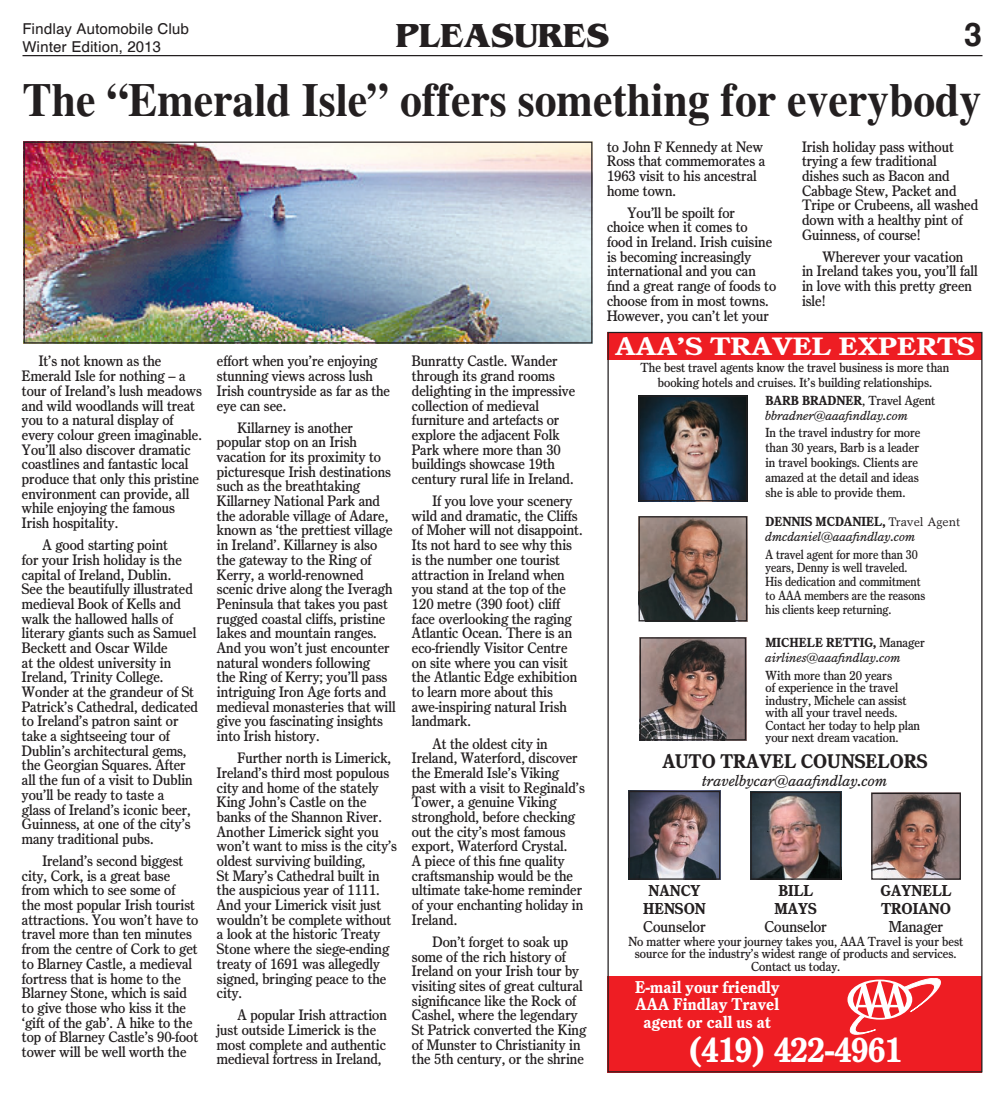
<style>
.page{position:relative;width:1005px;height:1095px;background:#fff}
.page>*{position:absolute;margin:0;border:0;box-sizing:border-box;transform-origin:0 0}
.t1{font:700 47.5px "Times";color:#231f20;scale:.92 1}
.t2{font:700 35px "Benguiat";color:#231f20}
.t3{font:700 33.75px "Postroman";color:#fff}
.t4{font:700 32.5px "AT Triumvirate";color:#231f20}
.t5{font:700 23.88px "Postroman";color:#fff;scale:1.26 1}
.t6{font:700 18.75px "Postroman";color:#231f20}
.t7{font:700 16.25px/17.5px "Postroman";color:#fff;text-align:center}
.t8{font:15px/18px "AT Triumvirate";color:#231f20}
.t9{font:700 15px/18px "Postroman";color:#231f20}
.t10{font:italic 15px "Postroman";color:#231f20}
.t11{font:15px "Postroman";color:#231f20}
.t12{font:14.38px/14.8px "Postroman";color:#231f20}
.t13{font:12.5px/12.5px "Postroman";color:#231f20;text-align:center}
.t14{font:italic 12.5px/15px "Postroman";color:#231f20}
.t15{font:12.5px/13.8px "Postroman";color:#231f20;scale:.95 1}
.s1{font-weight:700;font-style:normal}
.s2{font-style:normal}
.s3{font-family:"AT Garth Graphic";font-style:normal}
</style>
<div class="page">
<hr style="left:22px;top:55px;width:960px;height:1px;background:#231f20">
<div style="left:608px;top:332px;width:374px;height:28px;background:#ee1d23"></div>
<div style="left:608px;top:976px;width:374px;height:96px;background:#ee1d23"></div>
<img style="left:640px;top:398px;width:105px;height:101px">
<div style="left:638px;top:396px;width:109px;height:105px;border:1px solid #231f20"></div>
<img style="left:641px;top:518px;width:104px;height:101px">
<div style="left:639px;top:516px;width:108px;height:105px;border:1px solid #231f20"></div>
<img style="left:642px;top:639px;width:102px;height:99px">
<div style="left:640px;top:637px;width:106px;height:103px;border:1px solid #231f20"></div>
<img style="left:631px;top:793px;width:87px;height:85px">
<div style="left:629px;top:791px;width:91px;height:89px;border:1px solid #231f20"></div>
<img style="left:752px;top:794px;width:87px;height:84px">
<div style="left:750px;top:792px;width:91px;height:88px;border:1px solid #231f20"></div>
<img style="left:873px;top:795px;width:86px;height:83px">
<div style="left:871px;top:793px;width:90px;height:87px;border:1px solid #231f20"></div>
<svg style="left:847px;top:978px;width:94px;height:57px"></svg>
<img style="left:26px;top:144px;width:564px;height:198px">
<div style="left:24px;top:142px;width:568px;height:202px;border:1px solid #231f20"></div>
<p class="t8" style="left:22px;top:19px;width:168px">Findlay Automobile Club<br>Winter Edition, 2013</p>
<h2 class="t2" style="left:396px;top:15px;width:215px">PLEASURES</h2>
<h3 class="t4" style="left:964px;top:14px;width:20px">3</h3>
<h1 class="t1" style="left:23px;top:72px;width:1044px">The “Emerald Isle” offers something for everybody</h1>
<p class="t12" style="left:22px;top:354px;width:182px;text-indent:17px">It’s not known as the<br>Emerald Isle for nothing – a tour of Ireland’s lush meadows and wild woodlands will treat you to a natural display of every colour green imaginable.<br>You’ll also discover dramatic coastlines and fantastic local produce that only this pristine environment can provide, all while enjoying the famous<br>Irish hospitality.</p>
<p class="t12" style="left:22px;top:537px;width:178px;text-indent:20px">A good starting point<br>for your Irish holiday is the capital of Ireland, Dublin.<br>See the beautifully illustrated medieval Book of Kells and walk the hallowed halls of literary giants such as Samuel<br>Beckett and Oscar Wilde<br>at the oldest university in<br>Ireland, Trinity College.<br>Wonder at the grandeur of St<br>Patrick’s Cathedral, dedicated to Ireland’s patron saint or take a sightseeing tour of<br>Dublin’s architectural gems, the Georgian Squares. After all the fun of a visit to Dublin you’ll be ready to taste a<br>glass of Ireland’s iconic beer,<br>Guinness, at one of the city’s many traditional pubs.</p>
<p class="t12" style="left:22px;top:853px;width:178px;text-indent:20px">Ireland’s second biggest city, Cork, is a great base from which to see some of<br>the most popular Irish tourist attractions. You won’t have to travel more than ten minutes from the centre of Cork to get to Blarney Castle, a medieval fortress that is home to the<br>Blarney Stone, which is said to give those who kiss it the ‘gift of the gab’. A hike to the top of Blarney Castle’s 90-foot tower will be well worth the</p>
<p class="t12" style="left:217px;top:354px;width:175px">effort when you’re enjoying stunning views across lush<br>Irish countryside as far as the eye can see.</p>
<p class="t12" style="left:217px;top:420px;width:180px;text-indent:20px">Killarney is another popular stop on an Irish vacation for its proximity to picturesque Irish destinations such as the breathtaking<br>Killarney National Park and the adorable village of Adare, known as ‘the prettiest village in Ireland’. Killarney is also the gateway to the Ring of<br>Kerry, a world-renowned scenic drive along the Iveragh<br>Peninsula that takes you past rugged coastal cliffs, pristine lakes and mountain ranges.<br>And you won’t just encounter natural wonders following<br>the Ring of Kerry; you’ll pass intriguing Iron Age forts and medieval monasteries that will give you fascinating insights into Irish history.</p>
<p class="t12" style="left:217px;top:750px;width:182px;text-indent:20px">Further north is Limerick,<br>Ireland’s third most populous city and home of the stately<br>King John’s Castle on the banks of the Shannon River.<br>Another Limerick sight you won’t want to miss is the city’s oldest surviving building,<br>St Mary’s Cathedral built in the auspicious year of 1111.<br>And your Limerick visit just wouldn’t be complete without a look at the historic Treaty<br>Stone where the siege-ending treaty of 1691 was allegedly signed, bringing peace to the city.</p>
<p class="t12" style="left:217px;top:1007px;width:171px;text-indent:20px">A popular Irish attraction just outside Limerick is the most complete and authentic medieval fortress in Ireland,</p>
<p class="t12" style="left:412px;top:354px;width:165px">Bunratty Castle. Wander through its grand rooms delighting in the impressive collection of medieval furniture and artefacts or explore the adjacent Folk<br>Park where more than 30 buildings showcase 19th century rural life in Ireland.</p>
<p class="t12" style="left:412px;top:493px;width:172px;text-indent:20px">If you love your scenery wild and dramatic, the Cliffs of Moher will not disappoint.<br>Its not hard to see why this is the number one tourist attraction in Ireland when you stand at the top of the<br>120 metre (390 foot) cliff face overlooking the raging<br>Atlantic Ocean. There is an eco-friendly Visitor Centre on site where you can visit the Atlantic Edge exhibition to learn more about this awe-inspiring natural Irish landmark.</p>
<p class="t12" style="left:412px;top:736px;width:174px;text-indent:20px">At the oldest city in<br>Ireland, Waterford, discover the Emerald Isle’s Viking past with a visit to Reginald’s<br>Tower, a genuine Viking stronghold, before checking out the city’s most famous export, Waterford Crystal.<br>A piece of this fine quality craftsmanship would be the ultimate take-home reminder of your enchanting holiday in<br>Ireland.</p>
<p class="t12" style="left:412px;top:934px;width:176px;text-indent:20px">Don’t forget to soak up some of the rich history of<br>Ireland on your Irish tour by visiting sites of great cultural significance like the Rock of<br>Cashel, where the legendary<br>St Patrick converted the King of Munster to Christianity in the 5th century, or the shrine</p>
<p class="t12" style="left:607px;top:139px;width:160px">to John F Kennedy at New<br>Ross that commemorates a<br>1963 visit to his ancestral home town.</p>
<p class="t12" style="left:607px;top:205px;width:171px;text-indent:20px">You’ll be spoilt for<br>choice when it comes to food in Ireland. Irish cuisine is becoming increasingly international and you can find a great range of foods to choose from in most towns.<br>However, you can’t let your</p>
<p class="t12" style="left:802px;top:139px;width:178px">Irish holiday pass without trying a few traditional<br>dishes such as Bacon and<br>Cabbage Stew, Packet and<br>Tripe or Crubeens, all washed down with a healthy pint of<br>Guinness, of course!</p>
<p class="t12" style="left:802px;top:249px;width:177px;text-indent:20px">Wherever your vacation in Ireland takes you, you’ll fall in love with this pretty green isle!</p>
<h3 class="t5" style="left:615px;top:331px;width:287px">AAA’S TRAVEL EXPERTS</h3>
<p class="t13" style="left:641px;top:359px;width:310px;line-height:15px">The best travel agents know the travel business is more than booking hotels and cruises. It’s building relationships.</p>
<p class="t13" style="left:766px;top:425px;width:156px;line-height:15px;text-align:left">In the travel industry for more than 30 years, Barb is a leader in travel bookings. Clients are amazed at the detail and ideas she is able to provide them.</p>
<p class="t14" style="left:766px;top:393px;width:171px"><span class="s1">BARB BRADNER</span><span class="s2">, Travel Agent </span>bbradner@aaafindlay.com</p>
<p class="t14" style="left:766px;top:514px;width:196px"><span class="s1">DENNIS MCDANIEL,</span> <span class="s3">Travel Agent </span>dmcdaniel@aaafindlay.com</p>
<p class="t15" style="left:766px;top:547px;width:170px">A travel agent for more than 30 years, Denny is well traveled.<br>His dedication and commitment to AAA members are the reasons his clients keep returning.</p>
<p class="t14" style="left:766px;top:635px;width:161px"><span class="s1">MICHELE RETTIG,</span> <span class="s2">Manager </span>airlines@aaafindlay.com</p>
<p class="t13" style="left:766px;top:669px;width:156px;text-align:left">With more than 20 years<br>of experience in the travel industry, Michele can assist with all your travel needs.<br>Contact her today to help plan your next dream vacation.</p>
<h3 class="t6" style="left:662px;top:749px;width:267px">AUTO TRAVEL COUNSELORS</h3>
<p class="t10" style="left:702px;top:771px;width:187px">travelbycar@aaafindlay.com</p>
<p class="t9" style="left:643px;top:881px;width:64px;text-align:center">NANCY<br>HENSON</p>
<p class="t11" style="left:643px;top:917px;width:64px">Counselor</p>
<p class="t9" style="left:881px;top:881px;width:72px">GAYNELL<br>TROIANO</p>
<p class="t11" style="left:889px;top:917px;width:56px">Manager</p>
<p class="t9" style="left:775px;top:881px;width:44px">BILL<br>MAYS</p>
<p class="t11" style="left:765px;top:917px;width:64px">Counselor</p>
<p class="t13" style="left:628px;top:935px;width:336px">No matter where your journey takes you, AAA Travel is your best source for the industry’s widest range of products and services.<br>Contact us today.</p>
<p class="t7" style="left:635px;top:978px;width:146px">E-mail your friendly<br>AAA Findlay Travel agent or call us at</p>
<h3 class="t3" style="left:688px;top:1029px;width:215px">(419) 422-4961</h3>
</div>
